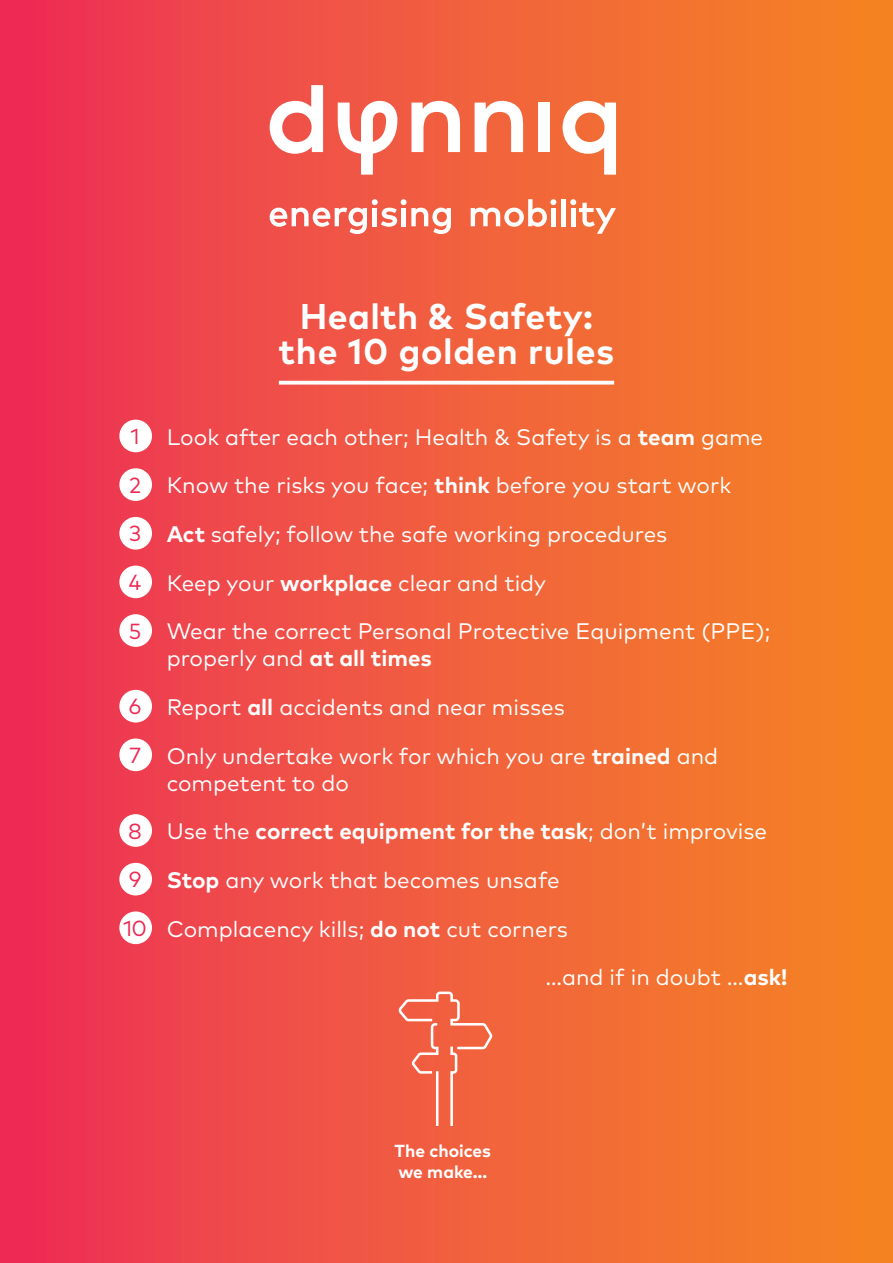
<style>
.page{position:relative;width:893px;height:1263px;background:#fff}
.page>*{position:absolute;margin:0;border:0;box-sizing:border-box;transform-origin:0 0}
.t1{font:700 35.7px/35.7px "Mark OT";letter-spacing:.015em;color:#fff;text-align:center}
.t2{font:22.5px/48.6px "Mark OT";color:#fff}
.t3{font:700 22.5px "Mark OT";color:#fff}
.t4{font:700 17.4px/21px "Mark OT";color:#fff}
.s1{font-size:21.9px;color:#ee2953}
.s2{font-weight:700}
.s3{font-weight:400;font-size:21.9px;color:#ee2953}
.s4{font-weight:400}
</style>
<div class="page">
<div style="left:0;top:0;width:186px;height:1263px;background:#ee2953"></div>
<div style="left:707px;top:0;width:186px;height:1263px;background:#f58220"></div>
<div style="left:20px;top:0;width:853px;height:1263px;background:linear-gradient(to right,#ed3257,#f58624)"></div>
<svg style="left:270px;top:85px;width:53px;height:69px"></svg>
<svg style="left:563px;top:101px;width:53px;height:74px"></svg>
<svg style="left:411px;top:101px;width:49px;height:51px"></svg>
<svg style="left:475px;top:101px;width:48px;height:51px"></svg>
<div style="left:538px;top:103px;width:12px;height:49px;background:#fff"></div>
<svg style="left:338px;top:101px;width:59px;height:74px"></svg>
<svg style="left:270px;top:199px;width:181px;height:35px"></svg>
<svg style="left:471px;top:199px;width:85px;height:28px"></svg>
<hr style="left:561px;top:199px;width:4px;height:27px;background:#fff">
<svg style="left:570px;top:199px;width:46px;height:35px"></svg>
<svg style="left:279px;top:381px;width:335px;height:4px"></svg>
<div style="left:119px;top:420px;width:33px;height:32px;background:#fff;border-radius:50%"></div>
<div style="left:119px;top:468px;width:33px;height:33px;background:#fff;border-radius:50%"></div>
<div style="left:119px;top:517px;width:33px;height:33px;background:#fff;border-radius:50%"></div>
<div style="left:119px;top:566px;width:33px;height:32px;background:#fff;border-radius:50%"></div>
<div style="left:119px;top:614px;width:33px;height:33px;background:#fff;border-radius:50%"></div>
<div style="left:119px;top:690px;width:33px;height:32px;background:#fff;border-radius:50%"></div>
<div style="left:119px;top:738px;width:33px;height:33px;background:#fff;border-radius:50%"></div>
<div style="left:119px;top:814px;width:33px;height:33px;background:#fff;border-radius:50%"></div>
<div style="left:119px;top:863px;width:33px;height:32px;background:#fff;border-radius:50%"></div>
<div style="left:119px;top:911px;width:33px;height:33px;background:#fff;border-radius:50%"></div>
<svg style="left:397px;top:990px;width:94px;height:136px;background:#f26c4e"></svg>
<hr style="left:436px;top:1071px;width:2px;height:55px;background:#fff">
<h1 class="t1" style="left:278px;top:297px;width:337px">Health &amp; Safety: the 10 golden rules</h1>
<p class="t2" style="left:129px;top:412px;width:643px"><span class="s1">1</span> Look after each other; Health &amp; Safety is a <span class="s2">team</span> game <span class="s1">2</span> Know the risks you face; <span class="s2">think</span> before you start work<br><span class="s1">3</span> <span class="s2">Act</span> safely; follow the safe working procedures<br><span class="s1">4</span> Keep your <span class="s2">workplace</span> clear and tidy<br><span class="s1">5</span> Wear the correct Personal Protective Equipment (PPE);</p>
<p class="t2" style="left:129px;top:634px;width:591px;text-indent:38px">properly and <span class="s2">at all times<br></span><span class="s1">6</span> Report <span class="s2">all</span> accidents and near misses<br><span class="s1">7</span> Only undertake work for which you are <span class="s2">trained</span> and</p>
<p class="t2" style="left:167px;top:758px;width:184px">competent to do</p>
<p class="t3" style="left:128px;top:817px;width:640px"><span class="s3">8</span> <span class="s4">Use the</span> correct equipment for the task<span class="s4">; don’t improvise</span></p>
<p class="t2" style="left:129px;top:855px;width:433px"><span class="s1">9</span> <span class="s2">Stop</span> any work that becomes unsafe</p>
<p class="t2" style="left:123px;top:904px;width:446px"><span class="s1">10</span> Complacency kills; <span class="s2">do not</span> cut corners</p>
<p class="t2" style="left:545px;top:952px;width:244px">…and if in doubt …<span class="s2">ask!</span></p>
<p class="t4" style="left:394px;top:1140px;width:98px">The choices we make…</p>
</div>
